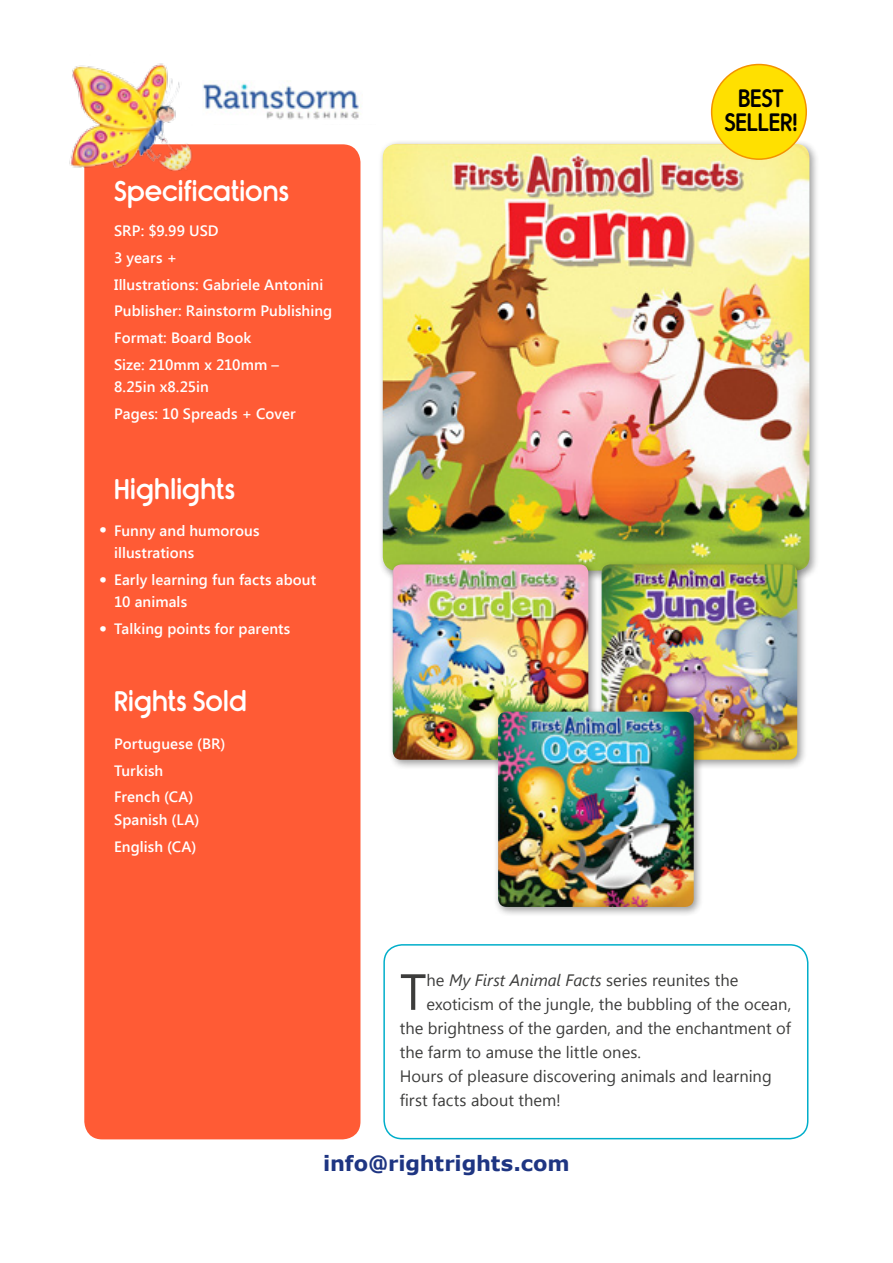
<style>
.page{position:relative;width:893px;height:1263px;background:#fff}
.page>*{position:absolute;margin:0;border:0;box-sizing:border-box;transform-origin:0 0}
.t1{font:50.85px "Segoe UI";color:#3c3c3b}
.t2{font:27px "Rimouski Sb";letter-spacing:.005em;color:#fff}
.t3{font:27px/49.5px "KG Second Chances Solid";color:#fff;text-align:justify}
.t4{font:24px/24px "Rimouski Sb";color:#000;text-align:center}
.t5{font:700 21px "Verdana";letter-spacing:-.005em;color:#1e3582}
.t6{font:16.5px "Segoe UI";color:#3c3c3b}
.t7{font:600 15px/26.7px "Segoe UI";letter-spacing:.005em;color:#fff}
.s1{font-style:italic}
</style>
<div class="page">
<div style="left:84px;top:144px;width:276px;height:995px;background:#ff5b35;border-radius:18px"></div>
<div style="left:383px;top:944px;width:425px;height:195px;border:2px solid #00aeca;border-radius:18px"></div>
<div style="left:378px;top:140px;width:442px;height:441px;background:#000;opacity:.4"></div>
<img style="left:383px;top:144px;width:426px;height:427px">
<div style="left:388px;top:560px;width:211px;height:210px;background:#000;opacity:.4"></div>
<img style="left:393px;top:564px;width:195px;height:196px">
<div style="left:597px;top:560px;width:211px;height:210px;background:#000;opacity:.4"></div>
<img style="left:602px;top:564px;width:195px;height:196px">
<div style="left:494px;top:707px;width:210px;height:210px;background:#000;opacity:.4"></div>
<img style="left:498px;top:712px;width:196px;height:195px">
<div style="left:712px;top:65px;width:94px;height:94px;background:#ffe000;border-radius:50%"></div>
<div style="left:711px;top:64px;width:96px;height:96px;border:2px solid #f39200;border-radius:50%"></div>
<img style="left:217px;top:82px;width:142px;height:38px">
<img style="left:69px;top:63px;width:148px;height:133px">
<h2 class="t2" style="left:114px;top:175px;width:176px">Specifications</h2>
<p class="t7" style="left:114px;top:217px;width:220px">SRP: $9.99 USD<br>3 years +<br>Illustrations: Gabriele Antonini<br>Publisher: Rainstorm Publishing<br>Format: Board Book<br>Size: 210mm x 210mm –</p>
<p class="t7" style="left:114px;top:373px;width:183px">8.25in x8.25in<br>Pages: 10 Spreads + Cover</p>
<h2 class="t3" style="left:100px;top:505px;width:9px">• • •</h2>
<h2 class="t2" style="left:114px;top:473px;width:122px">Highlights</h2>
<p class="t7" style="left:114px;top:518px;width:147px;line-height:22.5px">Funny and humorous illustrations</p>
<p class="t7" style="left:114px;top:568px;width:204px;line-height:22.5px">Early learning fun facts about<br>10 animals</p>
<p class="t7" style="left:114px;top:615px;width:178px">Talking points for parents</p>
<h2 class="t2" style="left:114px;top:685px;width:134px">Rights Sold</h2>
<p class="t7" style="left:114px;top:729px;width:113px">Portuguese (BR)<br>Turkish<br>French (CA)</p>
<p class="t7" style="left:114px;top:805px;width:87px">Spanish (LA)<br>English (CA)</p>
<h3 class="t4" style="left:724px;top:87px;width:75px">BEST<br>SELLER!</h3>
<h1 class="t1" style="left:400px;top:956px;width:28px">T</h1>
<p class="t6" style="left:426px;top:968px;width:313px">he <span class="s1">My First Animal Facts</span> series reunites the</p>
<p class="t6" style="left:426px;top:992px;width:366px">exoticism of the jungle, the bubbling of the ocean,</p>
<p class="t6" style="left:400px;top:1016px;width:392px">the brightness of the garden, and the enchantment of</p>
<p class="t6" style="left:400px;top:1040px;width:243px">the farm to amuse the little ones.</p>
<p class="t6" style="left:400px;top:1064px;width:373px">Hours of pleasure discovering animals and learning</p>
<p class="t6" style="left:400px;top:1088px;width:162px">first facts about them!</p>
<h3 class="t5" style="left:323px;top:1150px;width:248px">info@rightrights.com</h3>
</div>
